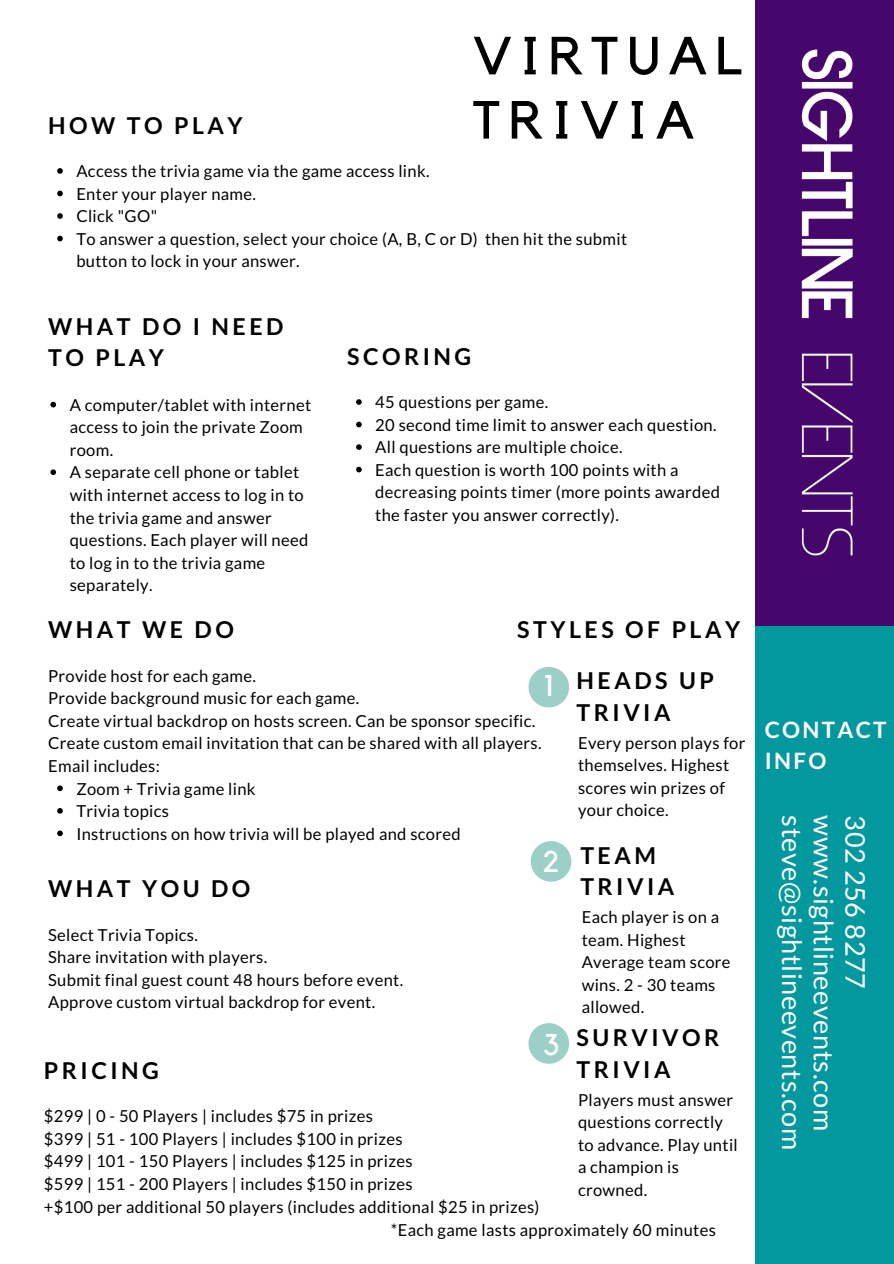
<style>
.page{position:relative;width:894px;height:1264px;background:#fff}
.page>*{position:absolute;margin:0;border:0;box-sizing:border-box;transform-origin:0 0}
.t1{font:52.95px "Kollektif";letter-spacing:.15em;color:#000}
.t2{font:29.85px "Kollektif";color:#fff}
.t3{font:27px "Lato";letter-spacing:.02em;color:#fff}
.t4{font:700 23.25px/31.5px "Lato";letter-spacing:.15em;color:#000}
.t5{font:700 22.5px "Lato";letter-spacing:.105em;color:#fff}
.t6{font:16.5px/22.5px "Lato";letter-spacing:.02em;color:#000}
</style>
<div class="page">
<div style="left:755px;top:0;width:138px;height:629px;background:#46076d"></div>
<div style="left:755px;top:626px;width:138px;height:637px;background:#03989e"></div>
<svg style="left:57px;top:168px;width:6px;height:6px"></svg>
<svg style="left:57px;top:191px;width:6px;height:5px"></svg>
<svg style="left:57px;top:213px;width:6px;height:6px"></svg>
<svg style="left:57px;top:236px;width:6px;height:5px"></svg>
<svg style="left:50px;top:402px;width:6px;height:5px"></svg>
<svg style="left:50px;top:469px;width:6px;height:6px"></svg>
<svg style="left:57px;top:785px;width:6px;height:6px"></svg>
<svg style="left:57px;top:808px;width:6px;height:5px"></svg>
<svg style="left:57px;top:830px;width:6px;height:6px"></svg>
<svg style="left:528px;top:667px;width:41px;height:40px"></svg>
<svg style="left:356px;top:399px;width:5px;height:6px"></svg>
<svg style="left:356px;top:422px;width:5px;height:5px"></svg>
<svg style="left:356px;top:444px;width:5px;height:6px"></svg>
<svg style="left:356px;top:467px;width:5px;height:5px"></svg>
<svg style="left:528px;top:1023px;width:41px;height:40px"></svg>
<svg style="left:530px;top:841px;width:41px;height:40px"></svg>
<img style="left:801px;top:49px;width:52px;height:507px">
<p class="t4" style="left:48px;top:109px;width:196px">HOW TO PLAY</p>
<p class="t1" style="left:473px;top:32px;width:271px">VIRTUAL</p>
<p class="t1" style="left:473px;top:96px;width:223px">TRIVIA</p>
<p class="t6" style="left:76px;top:159px;width:354px">Access the trivia game via the game access link.</p>
<p class="t6" style="left:76px;top:182px;width:181px">Enter your player name.</p>
<p class="t6" style="left:76px;top:204px;width:82px">Click "GO"</p>
<p class="t6" style="left:76px;top:227px;width:552px">To answer a question, select your choice (A, B, C or D) then hit the submit button to lock in your answer.</p>
<p class="t4" style="left:48px;top:310px;width:237px">WHAT DO I NEED<br>TO PLAY</p>
<p class="t6" style="left:70px;top:393px;width:243px">A computer/tablet with internet access to join the private Zoom room.</p>
<p class="t6" style="left:70px;top:461px;width:240px">A separate cell phone or tablet with internet access to log in to the trivia game and answer questions. Each player will need to log in to the trivia game separately.</p>
<p class="t4" style="left:48px;top:613px;width:187px">WHAT WE DO</p>
<p class="t4" style="left:347px;top:340px;width:126px">SCORING</p>
<p class="t6" style="left:375px;top:390px;width:175px">45 questions per game.</p>
<p class="t6" style="left:375px;top:413px;width:343px">20 second time limit to answer each question.</p>
<p class="t6" style="left:375px;top:435px;width:249px">All questions are multiple choice.</p>
<p class="t6" style="left:375px;top:458px;width:346px">Each question is worth 100 points with a decreasing points timer (more points awarded the faster you answer correctly).</p>
<p class="t4" style="left:517px;top:613px;width:224px">STYLES OF PLAY</p>
<p class="t6" style="left:48px;top:664px;width:209px">Provide host for each game.</p>
<p class="t6" style="left:48px;top:686px;width:312px">Provide background music for each game.</p>
<p class="t6" style="left:48px;top:709px;width:488px">Create virtual backdrop on hosts screen. Can be sponsor specific.</p>
<p class="t6" style="left:48px;top:731px;width:495px">Create custom email invitation that can be shared with all players.</p>
<p class="t6" style="left:48px;top:754px;width:113px">Email includes:</p>
<p class="t2" style="left:544px;top:672px;width:10px">1</p>
<p class="t6" style="left:76px;top:776px;width:181px">Zoom + Trivia game link</p>
<p class="t6" style="left:76px;top:799px;width:94px">Trivia topics</p>
<p class="t6" style="left:76px;top:822px;width:386px">Instructions on how trivia will be played and scored</p>
<p class="t4" style="left:48px;top:872px;width:204px">WHAT YOU DO</p>
<p class="t6" style="left:48px;top:923px;width:151px">Select Trivia Topics.</p>
<p class="t6" style="left:48px;top:945px;width:220px">Share invitation with players.</p>
<p class="t6" style="left:48px;top:968px;width:356px">Submit final guest count 48 hours before event.</p>
<p class="t6" style="left:48px;top:990px;width:328px">Approve custom virtual backdrop for event.</p>
<p class="t4" style="left:44px;top:1054px;width:116px">PRICING</p>
<p class="t2" style="left:542px;top:848px;width:18px">2</p>
<p class="t2" style="left:543px;top:1030px;width:18px">3</p>
<p class="t6" style="left:44px;top:1104px;width:330px">$299 | 0 - 50 Players | includes $75 in prizes</p>
<p class="t6" style="left:44px;top:1127px;width:360px">$399 | 51 - 100 Players | includes $100 in prizes</p>
<p class="t6" style="left:44px;top:1149px;width:370px">$499 | 101 - 150 Players | includes $125 in prizes</p>
<p class="t6" style="left:44px;top:1172px;width:370px">$599 | 151 - 200 Players | includes $150 in prizes</p>
<p class="t6" style="left:44px;top:1194px;width:497px">+$100 per additional 50 players (includes additional $25 in prizes)</p>
<p class="t4" style="left:576px;top:664px;width:139px">HEADS UP<br>TRIVIA</p>
<p class="t6" style="left:578px;top:731px;width:169px">Every person plays for themselves. Highest scores win prizes of your choice.</p>
<p class="t4" style="left:580px;top:838px;width:95px">TEAM<br>TRIVIA</p>
<p class="t6" style="left:581px;top:905px;width:150px">Each player is on a team. Highest<br>Average team score wins. 2 - 30 teams allowed.</p>
<p class="t4" style="left:576px;top:1021px;width:144px">SURVIVOR<br>TRIVIA</p>
<p class="t6" style="left:578px;top:1088px;width:161px">Players must answer questions correctly to advance. Play until a champion is crowned.</p>
<p class="t6" style="left:390px;top:1218px;width:326px">*Each game lasts approximately 60 minutes</p>
<p class="t5" style="left:764px;top:715px;width:123px">CONTACT</p>
<p class="t5" style="left:764px;top:747px;width:63px">INFO</p>
<p class="t3" style="left:840px;top:815px;width:317px;rotate:90deg">www.sightlineevents.com</p>
<p class="t3" style="left:808px;top:815px;width:336px;rotate:90deg">steve@sightlineevents.com</p>
<p class="t3" style="left:871px;top:815px;width:175px;rotate:90deg">302 256 8277</p>
</div>
